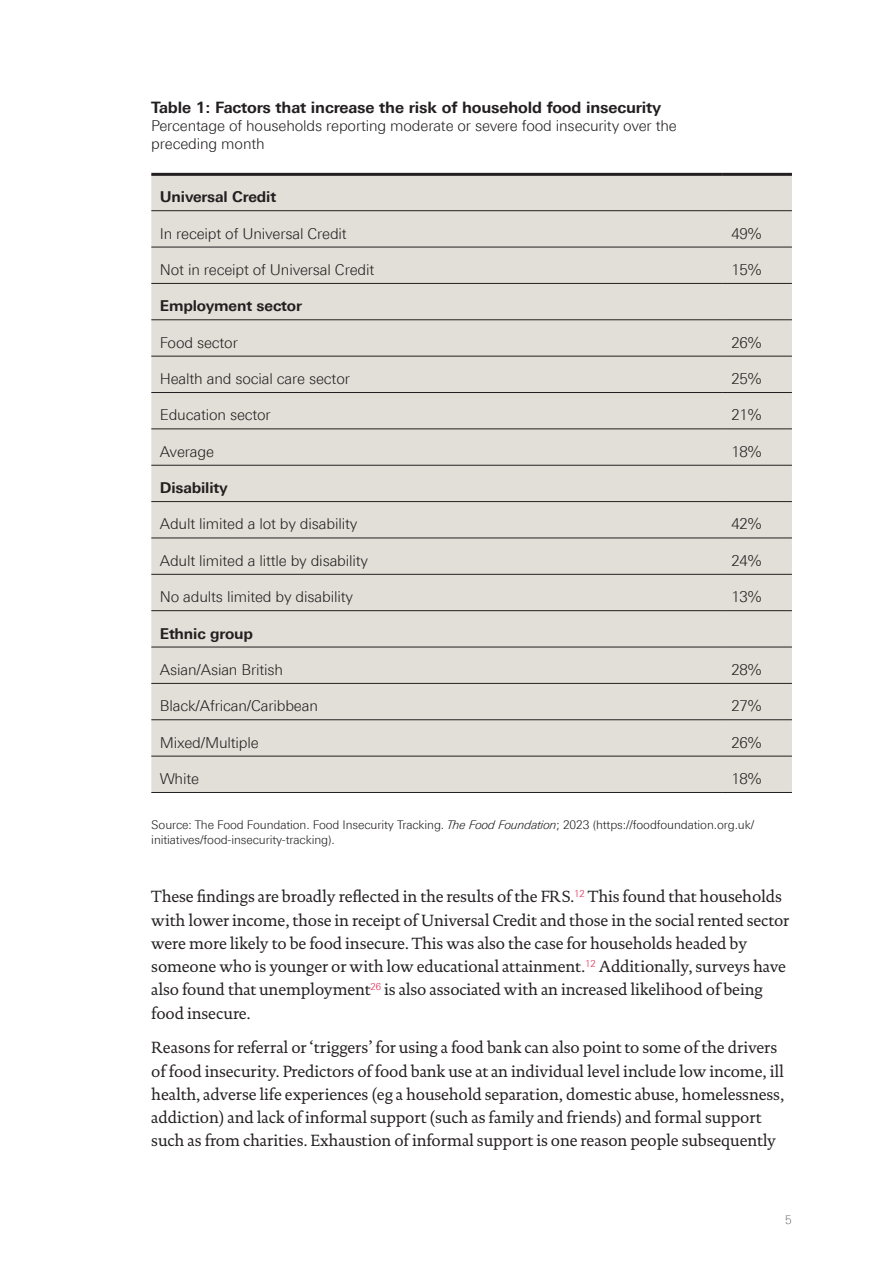
<style>
.page{position:relative;width:893px;height:1263px;background:#fff}
.page>*{position:absolute;margin:0;border:0;box-sizing:border-box;transform-origin:0 0}
.Body_para{font:16.5px/23.2px "DTL Documenta TOT";letter-spacing:-.01em;color:#231f20}
.Table_header{font:700 15.75px "Linotype Univers 630";letter-spacing:-.01em;color:#231f20}
.Table_body{font:300 15px/18px "LT Univers Basic";letter-spacing:-.01em;color:#231f20}
.Table_body-2{font:700 15px "Linotype Univers 630";letter-spacing:-.01em;color:#231f20}
.Table_source{font:300 12px/15px "LT Univers Basic";letter-spacing:-.01em;color:#231f20}
.t1{font:100 12px "Linotype Univers 230";color:#4b4c4d}
.s1{font-style:italic}
</style>
<div class="page">
<div style="left:151px;top:176px;width:641px;height:616px;background:#e2dfd8"></div>
<hr style="left:151px;top:210px;width:572px;height:1px;background:#231f20">
<hr style="left:723px;top:210px;width:69px;height:1px;background:#231f20">
<hr style="left:151px;top:247px;width:572px;height:1px;background:#231f20">
<hr style="left:723px;top:247px;width:69px;height:1px;background:#231f20">
<hr style="left:151px;top:283px;width:572px;height:1px;background:#231f20">
<hr style="left:723px;top:283px;width:69px;height:1px;background:#231f20">
<hr style="left:151px;top:319px;width:572px;height:1px;background:#231f20">
<hr style="left:723px;top:319px;width:69px;height:1px;background:#231f20">
<hr style="left:151px;top:356px;width:572px;height:1px;background:#231f20">
<hr style="left:723px;top:356px;width:69px;height:1px;background:#231f20">
<hr style="left:151px;top:392px;width:572px;height:1px;background:#231f20">
<hr style="left:723px;top:392px;width:69px;height:1px;background:#231f20">
<hr style="left:151px;top:428px;width:572px;height:1px;background:#231f20">
<hr style="left:723px;top:428px;width:69px;height:1px;background:#231f20">
<hr style="left:151px;top:465px;width:572px;height:1px;background:#231f20">
<hr style="left:723px;top:465px;width:69px;height:1px;background:#231f20">
<hr style="left:151px;top:501px;width:572px;height:1px;background:#231f20">
<hr style="left:723px;top:501px;width:69px;height:1px;background:#231f20">
<hr style="left:151px;top:538px;width:572px;height:1px;background:#231f20">
<hr style="left:723px;top:538px;width:69px;height:1px;background:#231f20">
<hr style="left:151px;top:574px;width:572px;height:1px;background:#231f20">
<hr style="left:723px;top:574px;width:69px;height:1px;background:#231f20">
<hr style="left:151px;top:610px;width:572px;height:1px;background:#231f20">
<hr style="left:723px;top:610px;width:69px;height:1px;background:#231f20">
<hr style="left:151px;top:647px;width:572px;height:1px;background:#231f20">
<hr style="left:723px;top:647px;width:69px;height:1px;background:#231f20">
<hr style="left:151px;top:683px;width:572px;height:1px;background:#231f20">
<hr style="left:723px;top:683px;width:69px;height:1px;background:#231f20">
<hr style="left:151px;top:719px;width:572px;height:1px;background:#231f20">
<hr style="left:723px;top:719px;width:69px;height:1px;background:#231f20">
<hr style="left:151px;top:756px;width:572px;height:1px;background:#231f20">
<hr style="left:723px;top:756px;width:69px;height:1px;background:#231f20">
<hr style="left:151px;top:792px;width:572px;height:1px;background:#231f20">
<hr style="left:723px;top:792px;width:69px;height:1px;background:#231f20">
<hr style="left:151px;top:173px;width:572px;height:3px;background:#231f20">
<hr style="left:723px;top:173px;width:69px;height:3px;background:#231f20">
<p class="Table_header" style="left:151px;top:98px;width:511px">Table 1: Factors that increase the risk of household food insecurity</p>
<p class="Table_body" style="left:151px;top:117px;width:527px">Percentage of households reporting moderate or severe food insecurity over the preceding month</p>
<p class="Table_body-2" style="left:160px;top:188px;width:118px">Universal Credit</p>
<p class="Table_body" style="left:160px;top:224px;width:189px">In receipt of Universal Credit</p>
<p class="Table_body" style="left:731px;top:224px;width:32px">49%</p>
<p class="Table_body" style="left:160px;top:260px;width:216px">Not in receipt of Universal Credit</p>
<p class="Table_body" style="left:731px;top:260px;width:32px">15%</p>
<p class="Table_body-2" style="left:160px;top:297px;width:144px">Employment sector</p>
<p class="Table_body" style="left:160px;top:333px;width:79px">Food sector</p>
<p class="Table_body" style="left:731px;top:333px;width:32px">26%</p>
<p class="Table_body" style="left:160px;top:369px;width:192px">Health and social care sector</p>
<p class="Table_body" style="left:731px;top:369px;width:32px">25%</p>
<p class="Table_body" style="left:160px;top:406px;width:112px">Education sector</p>
<p class="Table_body" style="left:731px;top:406px;width:32px">21%</p>
<p class="Table_body" style="left:160px;top:442px;width:56px">Average</p>
<p class="Table_body" style="left:731px;top:442px;width:32px">18%</p>
<p class="Table_body-2" style="left:160px;top:479px;width:69px">Disability</p>
<p class="Table_body" style="left:160px;top:515px;width:199px">Adult limited a lot by disability</p>
<p class="Table_body" style="left:731px;top:515px;width:32px">42%</p>
<p class="Table_body" style="left:160px;top:551px;width:210px">Adult limited a little by disability</p>
<p class="Table_body" style="left:731px;top:551px;width:32px">24%</p>
<p class="Table_body" style="left:160px;top:588px;width:195px">No adults limited by disability</p>
<p class="Table_body" style="left:731px;top:588px;width:32px">13%</p>
<p class="Table_body-2" style="left:160px;top:624px;width:95px">Ethnic group</p>
<p class="Table_body" style="left:160px;top:660px;width:125px">Asian/Asian British</p>
<p class="Table_body" style="left:731px;top:660px;width:32px">28%</p>
<p class="Table_body" style="left:160px;top:697px;width:160px">Black/African/Caribbean</p>
<p class="Table_body" style="left:731px;top:697px;width:32px">27%</p>
<p class="Table_body" style="left:160px;top:733px;width:101px">Mixed/Multiple</p>
<p class="Table_body" style="left:731px;top:733px;width:32px">26%</p>
<p class="Table_body" style="left:160px;top:769px;width:41px">White</p>
<p class="Table_body" style="left:731px;top:769px;width:32px">18%</p>
<p class="Table_source" style="left:151px;top:817px;width:604px">Source: The Food Foundation. Food Insecurity Tracking. <span class="s1">The Food Foundation</span>; 2023 (https://foodfoundation.org.uk/ initiatives/food-insecurity-tracking).</p>
<p class="Body_para" style="left:151px;top:885px;width:640px">These findings are broadly reflected in the results of the FRS.<sup>12</sup> This found that households with lower income, those in receipt of Universal Credit and those in the social rented sector were more likely to be food insecure. This was also the case for households headed by someone who is younger or with low educational attainment.<sup>12</sup> Additionally, surveys have also found that unemployment<sup>26</sup> is also associated with an increased likelihood of being food insecure.</p>
<p class="Body_para" style="left:151px;top:1036px;width:635px">Reasons for referral or ‘triggers’ for using a food bank can also point to some of the drivers of food insecurity. Predictors of food bank use at an individual level include low income, ill health, adverse life experiences (eg a household separation, domestic abuse, homelessness, addiction) and lack of informal support (such as family and friends) and formal support such as from charities. Exhaustion of informal support is one reason people subsequently</p>
<p class="t1" style="left:785px;top:1213px;width:8px">5</p>
</div>
